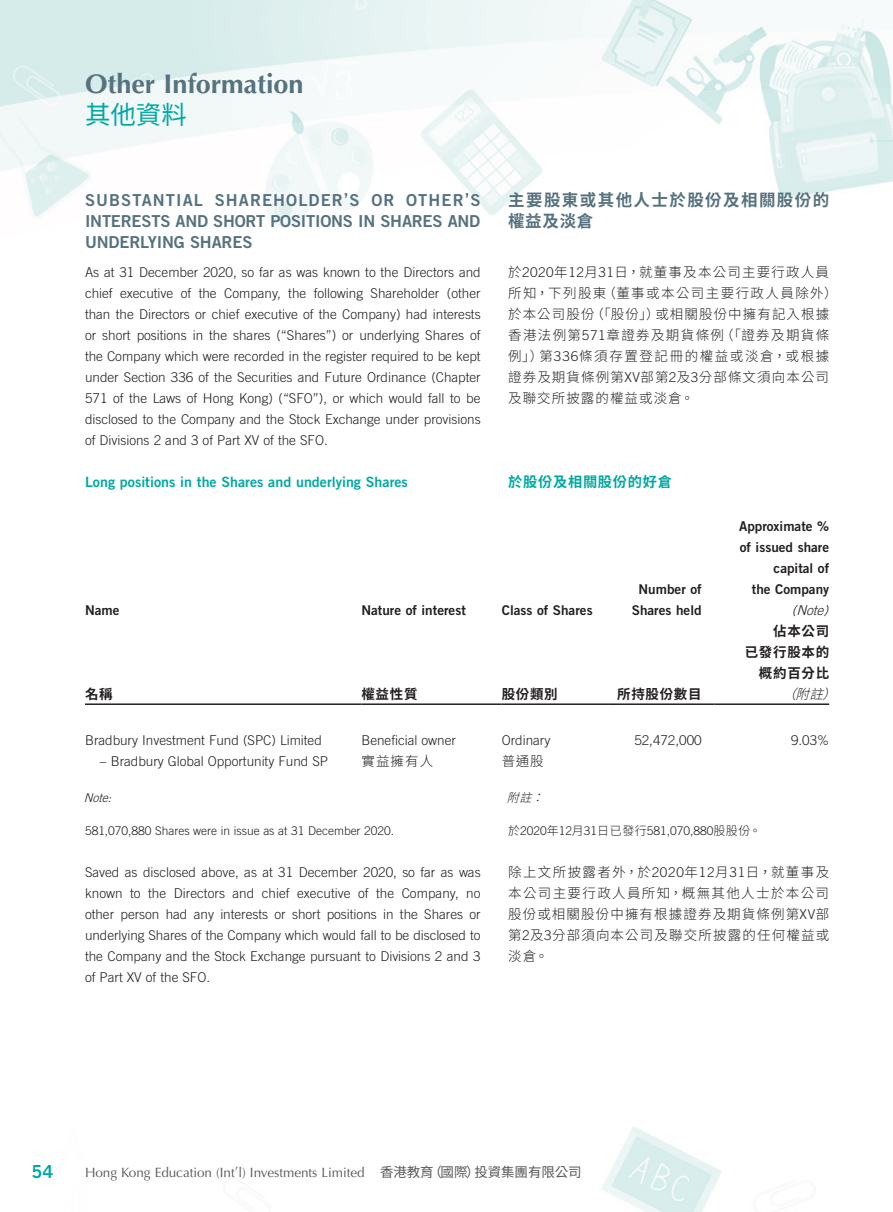
<style>
.page{position:relative;width:893px;height:1212px;background:#fff}
.page>*{position:absolute;margin:0;border:0;box-sizing:border-box;transform-origin:0 0}
.t1{font:700 27px "Optima LT Std";color:#55727e}
.t2{font:25.5px "Source Han Sans TC";color:#00a8a3}
.t3{font:18px "Trade Gothic LT Std Bd 2";color:#00a8a3}
.Heading_1{font:16.5px/21px "Trade Gothic LT Std Bd 2";letter-spacing:-.015em;color:#55727e;text-align:justify}
.C_Heading_1{font:700 16.5px/21px "Source Han Sans TC";letter-spacing:.085em;color:#55727e}
.Heading_2{font:14.25px "Trade Gothic LT Std Bd 2";color:#00a8a3}
.C_Heading_2{font:700 14.25px "Source Han Sans TC";letter-spacing:.05em;color:#00a8a3}
.Body_Text{font:300 13.5px/21px "Trade Gothic LT Std";color:#231f20;text-align:justify}
.C_Body_Text{font:300 13.5px/21px "Source Han Sans TC";letter-spacing:.085em;color:#231f20}
.Body_Text-2{font:13.5px "Trade Gothic LT Std Bd 2";color:#231f20}
.t4{font:13.5px "Optima LT Std";letter-spacing:-.005em;color:#57585a}
.Body_Text-3{font:700 13.5px "Source Han Sans TC";letter-spacing:.05em;color:#231f20}
.Body_Text-4{font:italic 300 13.5px "Trade Gothic LT Std";color:#231f20}
.Body_Text-5{font:italic 300 13.5px "Source Han Sans TC";color:#231f20}
.Notes{font:300 12px "Trade Gothic LT Std";color:#231f20}
.C_Notes{font:300 12px "Trade Gothic LT Std";color:#231f20}
.Notes-2{font:italic 300 12px "Trade Gothic LT Std";color:#231f20}
.C_Notes-2{font:italic 300 12px "Source Han Sans TC";color:#231f20}
.s1{font-family:"Trade Gothic LT Std"}
.s2{font-family:"Source Han Sans TC"}
</style>
<div class="page">
<img style="left:0;top:0;width:893px;height:1212px">
<hr style="left:85px;top:703px;width:276px;height:2px;background:#231f20">
<hr style="left:361px;top:703px;width:141px;height:2px;background:#231f20">
<hr style="left:502px;top:703px;width:106px;height:2px;background:#231f20">
<hr style="left:608px;top:703px;width:106px;height:2px;background:#231f20">
<hr style="left:714px;top:703px;width:115px;height:2px;background:#231f20">
<h1 class="t1" style="left:85px;top:68px;width:220px">Other Information</h1>
<h2 class="t2" style="left:85px;top:100px;width:103px">其他資料</h2>
<p class="Heading_1" style="left:85px;top:189px;width:397px">SUBSTANTIAL SHAREHOLDER’S OR OTHER’S INTERESTS AND SHORT POSITIONS IN SHARES AND UNDERLYING SHARES</p>
<p class="Body_Text" style="left:85px;top:262px;width:397px">As at 31 December 2020, so far as was known to the Directors and chief executive of the Company, the following Shareholder (other than the Directors or chief executive of the Company) had interests or short positions in the shares (“Shares”) or underlying Shares of the Company which were recorded in the register required to be kept under Section 336 of the Securities and Future Ordinance (Chapter 571 of the Laws of Hong Kong) (“SFO”), or which would fall to be disclosed to the Company and the Stock Exchange under provisions of Divisions 2 and 3 of Part XV of the SFO.</p>
<p class="Heading_2" style="left:85px;top:473px;width:324px">Long positions in the Shares and underlying Shares</p>
<p class="C_Heading_1" style="left:508px;top:190px;width:323px">主要股東或其他人士於股份及相關股份的權益及淡倉</p>
<p class="C_Body_Text" style="left:508px;top:262px;width:331px">於<span class="s1">2020</span>年<span class="s1">12</span>月<span class="s1">31</span>日，就董事及本公司主要行政人員所知，下列股東（董事或本公司主要行政人員除外）於本公司股份（「股份」）或相關股份中擁有記入根據香港法例第<span class="s1">571</span>章證券及期貨條例（「證券及期貨條例」）第<span class="s1">336</span>條須存置登記冊的權益或淡倉，或根據證券及期貨條例第<span class="s1">XV</span>部第<span class="s1">2</span>及<span class="s1">3</span>分部條文須向本公司及聯交所披露的權益或淡倉。</p>
<p class="C_Heading_2" style="left:508px;top:473px;width:165px">於股份及相關股份的好倉</p>
<p class="Body_Text-2" style="left:85px;top:602px;width:36px">Name</p>
<p class="Body_Text-2" style="left:361px;top:602px;width:106px">Nature of interest</p>
<p class="Body_Text-2" style="left:502px;top:602px;width:92px">Class of Shares</p>
<p class="Body_Text-2" style="left:638px;top:581px;width:65px">Number of</p>
<p class="Body_Text-2" style="left:632px;top:602px;width:71px">Shares held</p>
<p class="Body_Text-3" style="left:85px;top:686px;width:29px">名稱</p>
<p class="Body_Text-3" style="left:361px;top:686px;width:58px">權益性質</p>
<p class="Body_Text-3" style="left:502px;top:686px;width:58px">股份類別</p>
<p class="Body_Text-3" style="left:617px;top:686px;width:86px">所持股份數目</p>
<p class="Body_Text-2" style="left:739px;top:518px;width:92px">Approximate %</p>
<p class="Body_Text-2" style="left:740px;top:539px;width:91px">of issued share</p>
<p class="Body_Text-2" style="left:774px;top:560px;width:57px">capital of</p>
<p class="Body_Text-2" style="left:752px;top:581px;width:79px">the Company</p>
<p class="Body_Text-4" style="left:792px;top:602px;width:42px">(Note)</p>
<p class="Body_Text-3" style="left:773px;top:623px;width:58px">佔本公司</p>
<p class="Body_Text-3" style="left:745px;top:644px;width:86px">已發行股本的</p>
<p class="Body_Text-3" style="left:759px;top:665px;width:72px">概約百分比</p>
<p class="Body_Text-5" style="left:782px;top:686px;width:65px">（附註）</p>
<p class="Body_Text" style="left:85px;top:730px;width:238px">Bradbury Investment Fund (SPC) Limited</p>
<p class="Body_Text" style="left:100px;top:751px;width:230px">– Bradbury Global Opportunity Fund SP</p>
<p class="Body_Text" style="left:361px;top:730px;width:96px">Beneficial owner</p>
<p class="C_Body_Text" style="left:361px;top:751px;width:73px">實益擁有人</p>
<p class="Body_Text" style="left:502px;top:730px;width:50px">Ordinary</p>
<p class="C_Body_Text" style="left:502px;top:751px;width:43px">普通股</p>
<p class="Body_Text" style="left:634px;top:730px;width:69px">52,472,000</p>
<p class="Body_Text" style="left:791px;top:730px;width:40px">9.03%</p>
<p class="Notes-2" style="left:84px;top:791px;width:32px">Note:</p>
<p class="Notes" style="left:85px;top:824px;width:311px">581,070,880 Shares were in issue as at 31 December 2020.</p>
<p class="Body_Text" style="left:85px;top:862px;width:397px">Saved as disclosed above, as at 31 December 2020, so far as was known to the Directors and chief executive of the Company, no other person had any interests or short positions in the Shares or underlying Shares of the Company which would fall to be disclosed to the Company and the Stock Exchange pursuant to Divisions 2 and 3 of Part XV of the SFO.</p>
<p class="C_Notes-2" style="left:507px;top:791px;width:47px">附註：</p>
<p class="C_Notes" style="left:508px;top:824px;width:254px"><span class="s2">於</span>2020<span class="s2">年</span>12<span class="s2">月</span>31<span class="s2">日已發行</span>581,070,880<span class="s2">股股份。</span></p>
<p class="C_Body_Text" style="left:508px;top:862px;width:323px;text-align:justify">除上文所披露者外，於<span class="s1">2020</span>年<span class="s1">12</span>月<span class="s1">31</span>日，就董事及本公司主要行政人員所知，概無其他人士於本公司股份或相關股份中擁有根據證券及期貨條例第<span class="s1">XV</span>部第<span class="s1">2</span>及<span class="s1">3</span>分部須向本公司及聯交所披露的任何權益或淡倉。</p>
<h3 class="t3" style="left:32px;top:1160px;width:24px">54</h3>
<p class="t4" style="left:85px;top:1165px;width:498px">Hong Kong Education (Int’l) Investments Limited<span class="s2">　香港教育（國際）投資集團有限公司</span></p>
</div>
